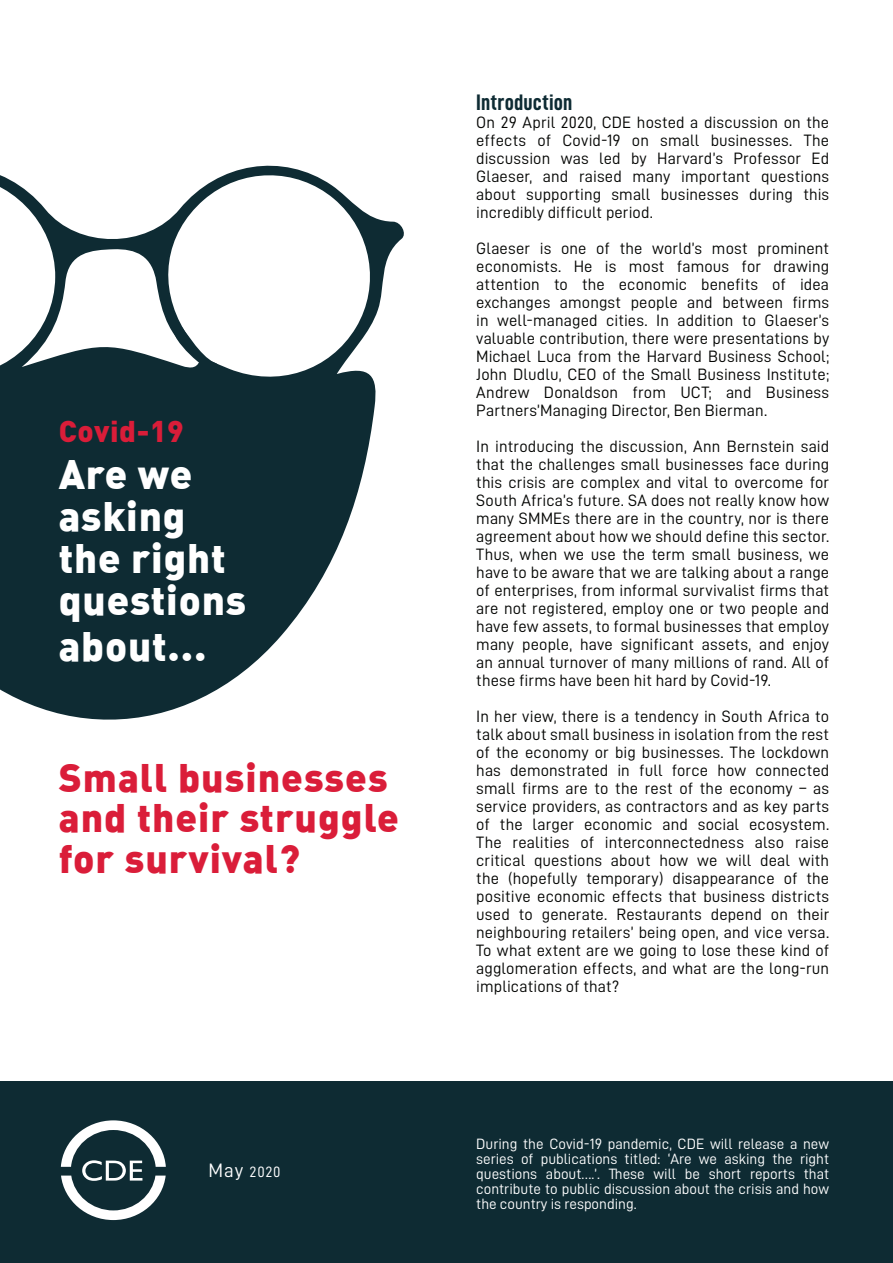
<style>
.page{position:relative;width:893px;height:1263px;background:#fff}
.page>*{position:absolute;margin:0;border:0;box-sizing:border-box;transform-origin:0 0}
.t1{font:40.35px/42px "DIN Black Alternate";letter-spacing:.02em;color:#fff}
.t2{font:39px/40.5px "DIN Medium Alternate";letter-spacing:.025em;color:#da1d39}
.t3{font:900 29.7px "DIN Pro";letter-spacing:.02em;color:#da1d39}
.CDE_Body{font:22.5px "D DIN Condensed Bold";letter-spacing:.005em;color:#0e2b33}
.CDE_Body-2{font:16.5px/18px "D DIN";letter-spacing:.005em;color:#040503;text-align:justify}
.CDE_Body-3{font:15px/15px "D DIN";color:#fff;text-align:justify}
.s1{font-size:19.5px}
</style>
<div class="page">
<svg style="left:0;top:165px;width:404px;height:555px;fill:#0e2b33"></svg>
<svg style="left:169px;top:326px;width:58px;height:42px"></svg>
<div style="left:0;top:1081px;width:893px;height:182px;background:#0e2b33"></div>
<svg style="left:61px;top:1120px;width:105px;height:100px"></svg>
<p class="t3" style="left:59px;top:411px;width:126px">Covid-19</p>
<p class="t1" style="left:59px;top:451px;width:189px">Are we asking the right questions</p>
<p class="t1" style="left:59px;top:624px;width:149px">about...</p>
<p class="t2" style="left:59px;top:755px;width:342px">Small businesses and their struggle for survival?</p>
<p class="CDE_Body-3" style="left:208px;top:1164px;width:74px"><span class="s1">May</span> 2020</p>
<p class="CDE_Body" style="left:476px;top:90px;width:98px">Introduction</p>
<p class="CDE_Body-2" style="left:476px;top:113px;width:354px">On 29 April 2020, CDE hosted a discussion on the effects of Covid-19 on small businesses. The discussion was led by Harvard’s Professor Ed Glaeser, and raised many important questions about supporting small businesses during this incredibly difficult period.</p>
<p class="CDE_Body-2" style="left:476px;top:239px;width:354px">Glaeser is one of the world’s most prominent economists. He is most famous for drawing attention to the economic benefits of idea exchanges amongst people and between firms in well-managed cities. In addition to Glaeser’s valuable contribution, there were presentations by Michael Luca from the Harvard Business School; John Dludlu, CEO of the Small Business Institute; Andrew Donaldson from UCT; and Business Partners’Managing Director, Ben Bierman.</p>
<p class="CDE_Body-2" style="left:476px;top:437px;width:354px">In introducing the discussion, Ann Bernstein said that the challenges small businesses face during this crisis are complex and vital to overcome for South Africa’s future. SA does not really know how many SMMEs there are in the country, nor is there agreement about how we should define this sector.<br>Thus, when we use the term small business, we have to be aware that we are talking about a range of enterprises, from informal survivalist firms that are not registered, employ one or two people and have few assets, to formal businesses that employ many people, have significant assets, and enjoy an annual turnover of many millions of rand. All of these firms have been hit hard by Covid-19.</p>
<p class="CDE_Body-2" style="left:476px;top:707px;width:354px">In her view, there is a tendency in South Africa to talk about small business in isolation from the rest of the economy or big businesses. The lockdown has demonstrated in full force how connected small firms are to the rest of the economy – as service providers, as contractors and as key parts of the larger economic and social ecosystem.<br>The realities of interconnectedness also raise critical questions about how we will deal with the (hopefully temporary) disappearance of the positive economic effects that business districts used to generate. Restaurants depend on their neighbouring retailers’ being open, and vice versa.<br>To what extent are we going to lose these kind of agglomeration effects, and what are the long-run implications of that?</p>
<p class="CDE_Body-3" style="left:476px;top:1136px;width:354px">During the Covid-19 pandemic, CDE will release a new series of publications titled: ‘Are we asking the right questions about….’. These will be short reports that contribute to public discussion about the crisis and how the country is responding.</p>
</div>
